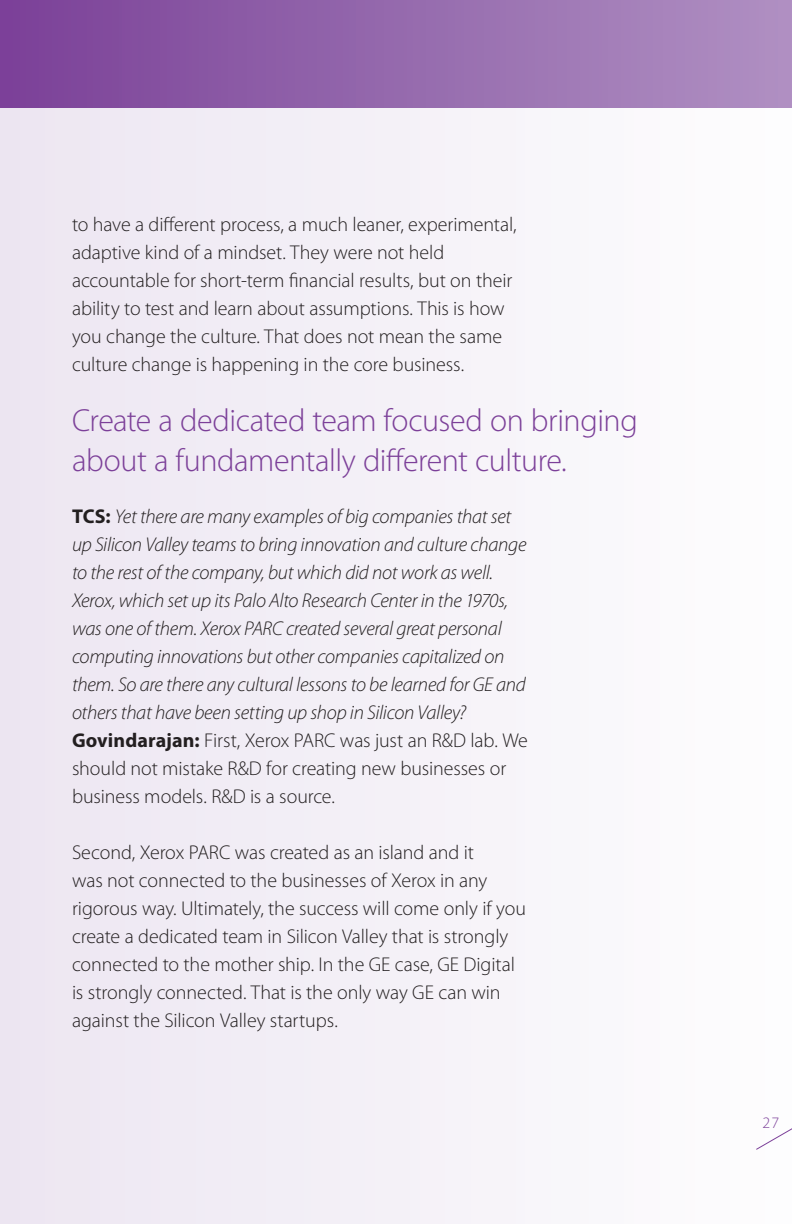
<style>
.page{position:relative;width:792px;height:1224px;background:#fff}
.page>*{position:absolute;margin:0;border:0;box-sizing:border-box;transform-origin:0 0}
.t1{font:300 32px/40px "Myriad Pro";letter-spacing:-.015em;color:#7c4099}
.t2{font:300 20px/28px "Myriad Pro";letter-spacing:-.005em;color:#231f20}
.t3{font:italic 300 20px/28px "Myriad Pro";letter-spacing:-.015em;color:#231f20}
.t4{font:300 16px "Myriad Pro";color:#7c4099}
.s1{font-weight:700;font-style:normal}
.s2{font-style:normal}
</style>
<div class="page">
<div style="left:0;top:0;width:792px;height:108px;background:linear-gradient(to right,#7b4198,#b091c2)"></div>
<div style="left:0;top:108px;width:792px;height:1116px;background:#f4f1f7"></div>
<svg style="left:755px;top:1114px;width:37px;height:37px"></svg>
<p class="t2" style="left:72px;top:210px;width:446px">to have a different process, a much leaner, experimental, adaptive kind of a mindset. They were not held accountable for short-term financial results, but on their ability to test and learn about assumptions. This is how you change the culture. That does not mean the same culture change is happening in the core business.</p>
<h1 class="t1" style="left:72px;top:400px;width:567px">Create a dedicated team focused on bringing about a fundamentally different culture.</h1>
<p class="t3" style="left:72px;top:502px;width:457px"><span class="s1">TCS:</span> Yet there are many examples of big companies that set up Silicon Valley teams to bring innovation and culture change to the rest of the company, but which did not work as well.<br>Xerox, which set up its Palo Alto Research Center in the 1970s, was one of them. Xerox PARC created several great personal computing innovations but other companies capitalized on them. So are there any cultural lessons to be learned for GE and others that have been setting up shop in Silicon Valley?<br><span class="s1">Govindarajan:</span> <span class="s2">First, Xerox PARC was just an R&amp;D lab. We should not mistake R&amp;D for creating new businesses or business models. R&amp;D is a source.</span></p>
<p class="t2" style="left:72px;top:838px;width:456px">Second, Xerox PARC was created as an island and it<br>was not connected to the businesses of Xerox in any rigorous way. Ultimately, the success will come only if you create a dedicated team in Silicon Valley that is strongly connected to the mother ship. In the GE case, GE Digital is strongly connected. That is the only way GE can win against the Silicon Valley startups.</p>
<p class="t4" style="left:762px;top:1113px;width:18px">27</p>
</div>
